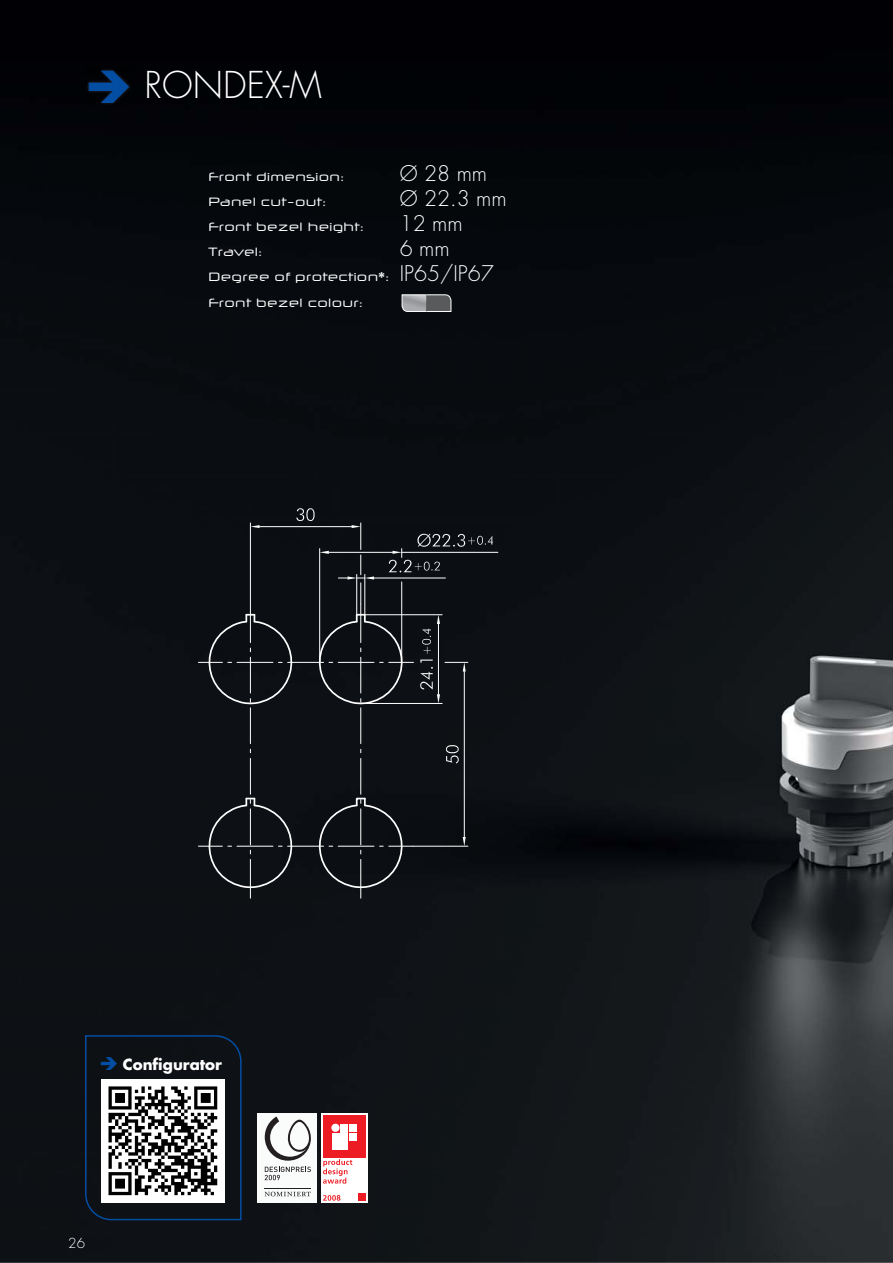
<style>
.page{position:relative;width:893px;height:1263px;background:#fff}
.page>*{position:absolute;margin:0;border:0;box-sizing:border-box;transform-origin:0 0}
.t1{font:300 36px "Futura Std";color:#fff}
.t2{font:300 21px "Futura Std";color:#fff}
.t3{font:700 15px "Futura Std";color:#fff}
.t4{font:300 13.5px "Futura Std";color:#fff}
.t5{font:12px/25.2px "Neuropol X";color:#fff}
.s1{font-family:"Futura Std";font-weight:300;font-size:21px}
</style>
<div class="page">
<img style="left:0;top:0;width:893px;height:1263px">
<img style="left:85px;top:67px;width:47px;height:39px">
<div style="left:321px;top:1113px;width:46px;height:89px;background:#fff"></div>
<svg style="left:323px;top:1195px;width:17px;height:6px"></svg>
<svg style="left:323px;top:1159px;width:29px;height:25px"></svg>
<div style="left:358px;top:1193px;width:8px;height:8px;background:#ed1c24"></div>
<div style="left:323px;top:1115px;width:43px;height:43px;background:#ed1c24"></div>
<div style="left:332px;top:1133px;width:7px;height:16px;background:#fff"></div>
<div style="left:331px;top:1124px;width:9px;height:8px;background:#fff;border-radius:50%"></div>
<div style="left:350px;top:1124px;width:7px;height:7px;background:#fff"></div>
<div style="left:341px;top:1124px;width:7px;height:25px;background:#fff"></div>
<div style="left:350px;top:1133px;width:7px;height:7px;background:#fff"></div>
<div style="left:257px;top:1113px;width:60px;height:89px;background:#fafbfb"></div>
<svg style="left:265px;top:1192px;width:46px;height:4px"></svg>
<hr style="left:265px;top:1188px;width:46px;height:1px;background:#231f20">
<svg style="left:265px;top:1117px;width:46px;height:44px"></svg>
<svg style="left:265px;top:1167px;width:46px;height:13px"></svg>
<hr style="left:250px;top:523px;width:1px;height:81px;background:#fff">
<hr style="left:260px;top:526px;width:92px;height:1px;background:#fff">
<svg style="left:250px;top:525px;width:10px;height:3px"></svg>
<svg style="left:296px;top:508px;width:19px;height:13px"></svg>
<hr style="left:356px;top:574px;width:1px;height:41px;background:#fff">
<hr style="left:364px;top:574px;width:1px;height:41px;background:#fff">
<hr style="left:374px;top:578px;width:71px;height:1px;background:#fff">
<svg style="left:338px;top:523px;width:36px;height:81px;background:#1c1f23"></svg>
<hr style="left:360px;top:859px;width:1px;height:39px;background:#fff">
<hr style="left:360px;top:758px;width:1px;height:36px;background:#fff">
<hr style="left:360px;top:708px;width:1px;height:36px;background:#fff">
<hr style="left:360px;top:604px;width:1px;height:39px;background:#fff">
<hr style="left:250px;top:859px;width:1px;height:39px;background:#fff">
<hr style="left:250px;top:758px;width:1px;height:36px;background:#fff">
<hr style="left:250px;top:708px;width:1px;height:36px;background:#fff">
<hr style="left:250px;top:604px;width:1px;height:39px;background:#fff">
<svg style="left:196px;top:797px;width:219px;height:92px;background:#1a1d22"></svg>
<hr style="left:413px;top:846px;width:55px;height:1px;background:#fff">
<hr style="left:464px;top:672px;width:1px;height:165px;background:#fff">
<svg style="left:463px;top:837px;width:3px;height:9px"></svg>
<svg style="left:446px;top:745px;width:13px;height:19px"></svg>
<svg style="left:196px;top:613px;width:272px;height:92px;background:#1f2227"></svg>
<hr style="left:319px;top:549px;width:1px;height:113px;background:#fff">
<hr style="left:401px;top:582px;width:1px;height:80px;background:#fff">
<hr style="left:329px;top:552px;width:63px;height:1px;background:#fff">
<hr style="left:402px;top:552px;width:96px;height:1px;background:#fff">
<svg style="left:320px;top:551px;width:9px;height:3px"></svg>
<svg style="left:389px;top:534px;width:104px;height:38px;background:#22252a"></svg>
<svg style="left:402px;top:294px;width:49px;height:18px"></svg>
<svg style="left:89px;top:70px;width:40px;height:33px"></svg>
<svg style="left:84px;top:1034px;width:158px;height:187px"></svg>
<h1 class="t1" style="left:145px;top:68px;width:179px">RONDEX-M</h1>
<p class="t5" style="left:208px;top:165px;width:137px">Front dimension:</p>
<h2 class="t2" style="left:400px;top:163px;width:89px">Ø 28 mm</h2>
<p class="t5" style="left:208px;top:190px;width:119px">Panel cut-out:</p>
<h2 class="t2" style="left:400px;top:188px;width:108px">Ø 22.3 mm</h2>
<p class="t5" style="left:208px;top:215px;width:157px">Front bezel height:</p>
<h2 class="t2" style="left:400px;top:213px;width:65px">12 mm</h2>
<p class="t5" style="left:208px;top:241px;width:55px">Travel:</p>
<h2 class="t2" style="left:400px;top:239px;width:51px">6 mm</h2>
<p class="t5" style="left:208px;top:266px;width:287px">Degree of protection*: <span class="s1">IP65/IP67<br></span>Front bezel colour:</p>
<p class="t3" style="left:123px;top:1057px;width:101px">Configurator</p>
<p class="t4" style="left:68px;top:1237px;width:18px">26</p>
</div>
